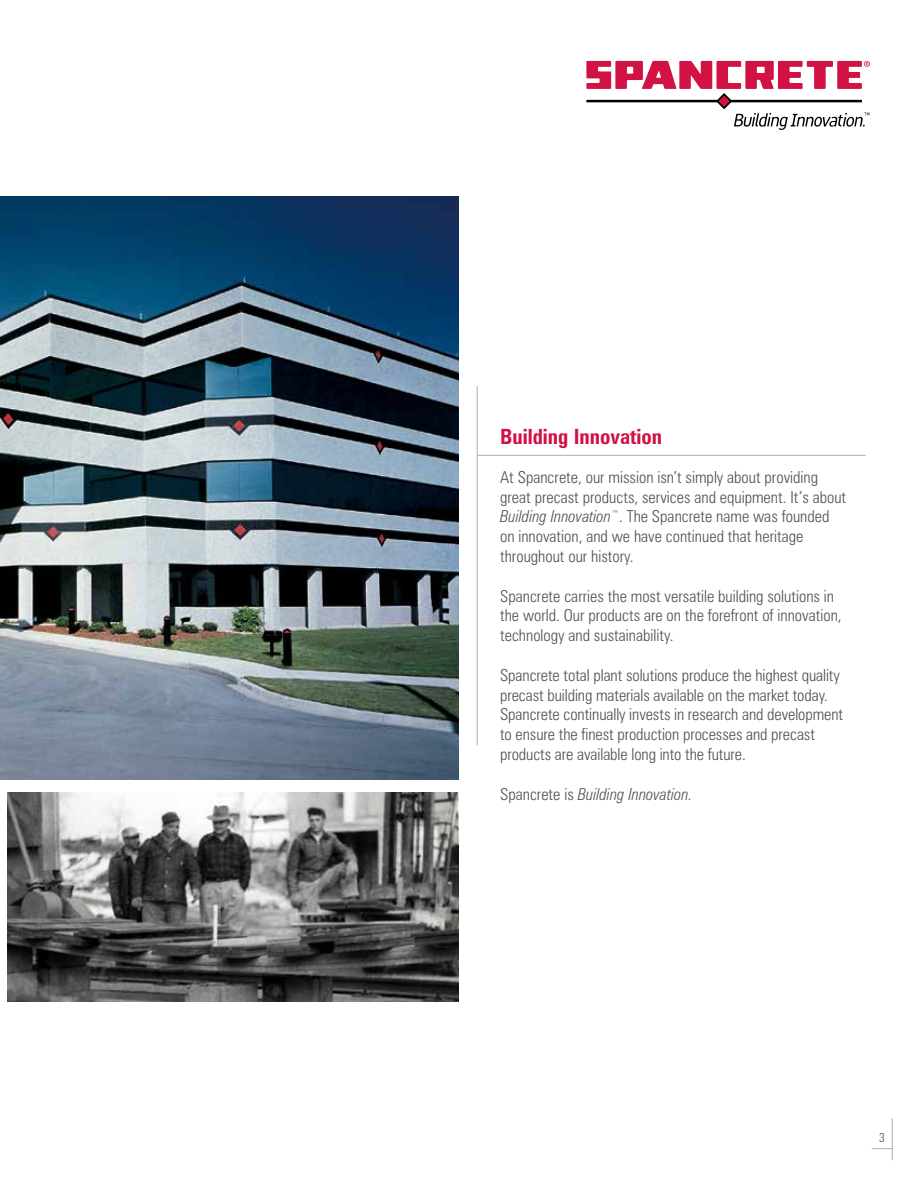
<style>
.page{position:relative;width:918px;height:1188px;background:#fff}
.page>*{position:absolute;margin:0;border:0;box-sizing:border-box;transform-origin:0 0}
.t1{font:700 condensed 21px "Zurich BT";color:#d21242}
.t2{font:300 condensed 16.5px/19.8px "Zurich BT";color:#54534a}
.t3{font:italic 300 condensed 16.5px "Zurich BT";color:#54534a}
.t4{font:300 condensed 12.75px "Zurich BT";color:#54534a}
.s1{font-style:italic}
.s2{font-style:normal}
</style>
<div class="page">
<img style="left:0;top:196px;width:459px;height:584px">
<img style="left:8px;top:792px;width:451px;height:210px">
<svg style="left:872px;top:1148px;width:20px;height:1px"></svg>
<hr style="left:892px;top:1118px;width:1px;height:42px;background:#adafb2">
<hr style="left:477px;top:386px;width:1px;height:359px;background:#adafb2">
<hr style="left:478px;top:455px;width:388px;height:1px;background:#adafb2">
<svg style="left:586px;top:61px;width:284px;height:69px"></svg>
<p class="t1" style="left:500px;top:424px;width:164px">Building Innovation</p>
<p class="t2" style="left:500px;top:467px;width:348px">At Spancrete, our mission isn’t simply about providing great precast products, services and equipment. It’s about <span class="s1">Building Innovation</span><sup>™</sup>. The Spancrete name was founded on innovation, and we have continued that heritage throughout our history.</p>
<p class="t2" style="left:500px;top:586px;width:343px">Spancrete carries the most versatile building solutions in the world. Our products are on the forefront of innovation, technology and sustainability.</p>
<p class="t2" style="left:500px;top:665px;width:345px">Spancrete total plant solutions produce the highest quality precast building materials available on the market today.<br>Spancrete continually invests in research and development to ensure the finest production processes and precast products are available long into the future.</p>
<p class="t3" style="left:500px;top:784px;width:194px"><span class="s2">Spancrete is</span> Building Innovation.</p>
<p class="t4" style="left:879px;top:1130px;width:7px">3</p>
</div>
